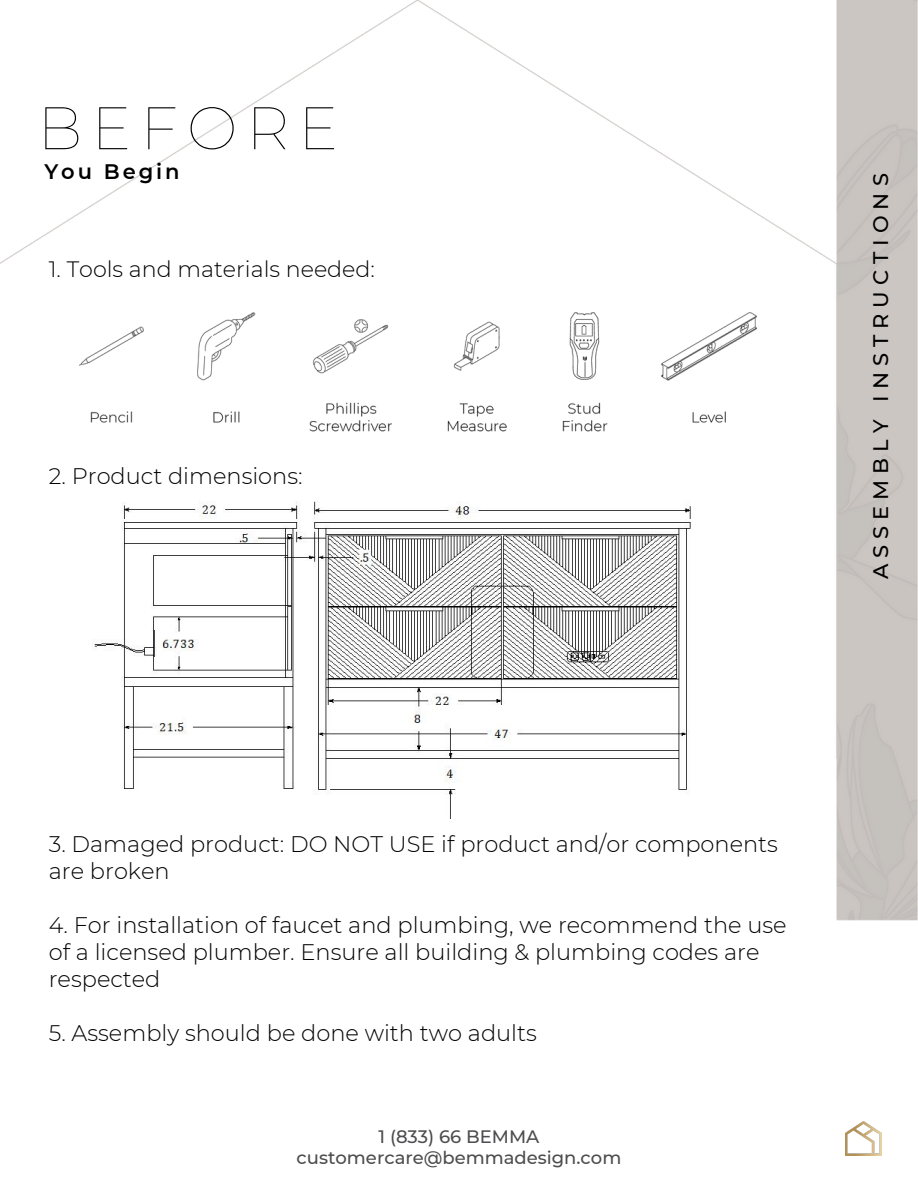
<style>
.page{position:relative;width:918px;height:1188px;background:#fff}
.page>*{position:absolute;margin:0;border:0;box-sizing:border-box;transform-origin:0 0}
.t1{font:100 60px "Montserrat";letter-spacing:.15em;color:#000}
.t2{font:300 22.5px/27px "Montserrat";color:#000}
.t3{font:300 22.2px "Montserrat";color:#000}
.t4{font:500 21px "Montserrat";letter-spacing:.285em;color:#000}
.t5{font:600 21px "Montserrat";letter-spacing:.14em;color:#000}
.t6{font:500 18px "Montserrat";color:#4d4d4f}
</style>
<div class="page">
<img style="left:0;top:0;width:918px;height:1156px">
<img style="left:845px;top:1122px;width:36px;height:33px">
<img style="left:79px;top:313px;width:678px;height:121px">
<img style="left:92px;top:495px;width:603px;height:326px">
<p class="t1" style="left:37px;top:91px;width:302px">BEFORE</p>
<p class="t5" style="left:44px;top:159px;width:137px">You Begin</p>
<h4 class="t3" style="left:49px;top:255px;width:328px">1. Tools and materials needed:</h4>
<h4 class="t2" style="left:49px;top:462px;width:255px">2. Product dimensions:</h4>
<p class="t4" style="left:868px;top:579px;width:407px;rotate:-90deg">ASSEMBLY INSTRUCTIONS</p>
<p class="t2" style="left:49px;top:831px;width:731px">3. Damaged product: DO NOT USE if product and/or components are broken</p>
<h2 class="t2" style="left:49px;top:912px;width:739px">4. For installation of faucet and plumbing, we recommend the use of a licensed plumber. Ensure all building &amp; plumbing codes are respected</h2>
<p class="t2" style="left:49px;top:1020px;width:490px">5. Assembly should be done with two adults</p>
<h3 class="t6" style="left:379px;top:1126px;width:162px">1 (833) 66 BEMMA</h3>
<p class="t6" style="left:297px;top:1146px;width:326px">customercare@bemmadesign.com</p>
</div>
